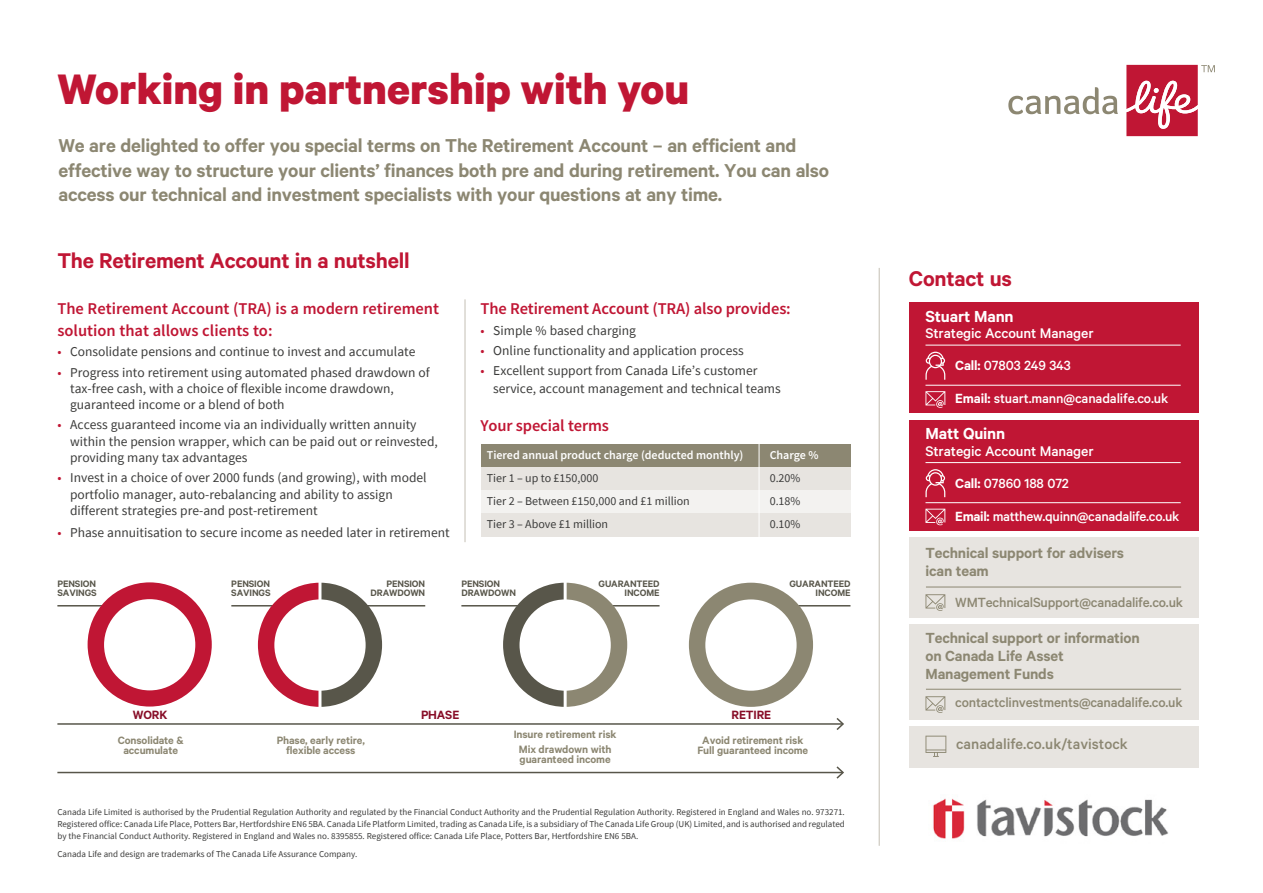
<style>
.page{position:relative;width:1263px;height:893px;background:#fff}
.page>*{position:absolute;margin:0;border:0;box-sizing:border-box;transform-origin:0 0}
.t1{font:700 48px "Calibre";color:#c01634}
.t2{font:600 24px "Calibre";letter-spacing:-.01em;color:#c01634}
.t3{font:600 21px/24.8px "Calibre";letter-spacing:-.01em;color:#8c8772}
.t4{font:600 18px "Calibre";letter-spacing:-.01em;color:#fff}
.t5{font:600 16.5px/21.6px "Source Sans Pro";color:#c01634}
.t6{font:600 16.5px/18px "Calibre";letter-spacing:-.01em;color:#8c8772}
.t7{font:500 16.5px "Calibre";color:#8c8772}
.t8{font:500 15.75px "Calibre";letter-spacing:-.01em;color:#fff}
.t9{font:500 15px "Calibre";letter-spacing:-.01em;color:#fff}
.t10{font:500 15px "Calibre";letter-spacing:-.015em;color:#8c8772}
.t11{font:13.5px/16.2px "Source Sans Pro";color:#3c3c3b}
.t12{font:600 13.5px "Calibre";letter-spacing:-.01em;color:#870d27}
.t13{font:600 12px/10.5px "Calibre";letter-spacing:-.01em;color:#8c8772;text-align:center}
.t14{font:12px/23px "Source Sans Pro";color:#3c3c3b}
.t15{font:600 12px "Source Sans Pro";color:#fff}
.t16{font:600 10.5px/9px "Calibre";letter-spacing:-.01em;color:#58564a}
.t17{font:9px/12px "Source Sans Pro";color:#3c3c3b;text-align:justify}
.s1{color:#c01634}
.s2{font-weight:600}
</style>
<div class="page">
<div style="left:909px;top:302px;width:289px;height:111px;background:#c01634"></div>
<hr style="left:925px;top:385px;width:256px;height:1px;background:#fff">
<hr style="left:925px;top:345px;width:256px;height:1px;background:#fff">
<img style="left:933px;top:798px;width:235px;height:41px">
<div style="left:480px;top:444px;width:370px;height:23px;background:#8c8772"></div>
<div style="left:480px;top:467px;width:370px;height:23px;background:#e7e4e0"></div>
<div style="left:480px;top:490px;width:370px;height:23px;background:#f3f2f0"></div>
<div style="left:480px;top:513px;width:370px;height:23px;background:#e7e4e0"></div>
<hr style="left:759px;top:442px;width:1px;height:100px;background:#fff">
<hr style="left:465px;top:299px;width:1px;height:243px;background:#c4bfb4">
<svg style="left:925px;top:352px;width:20px;height:28px"></svg>
<svg style="left:925px;top:391px;width:20px;height:17px"></svg>
<div style="left:909px;top:537px;width:289px;height:81px;background:#e7e4e0"></div>
<svg style="left:925px;top:594px;width:20px;height:17px"></svg>
<hr style="left:926px;top:587px;width:255px;height:1px;background:#8c8772">
<div style="left:909px;top:624px;width:289px;height:95px;background:#e7e4e0"></div>
<svg style="left:925px;top:696px;width:20px;height:17px"></svg>
<hr style="left:926px;top:689px;width:255px;height:1px;background:#8c8772">
<div style="left:909px;top:726px;width:289px;height:41px;background:#e7e4e0"></div>
<hr style="left:879px;top:268px;width:1px;height:578px;background:#c4bfb4">
<svg style="left:925px;top:736px;width:21px;height:21px"></svg>
<div style="left:909px;top:420px;width:289px;height:110px;background:#c01634"></div>
<hr style="left:925px;top:502px;width:256px;height:1px;background:#fff">
<hr style="left:925px;top:462px;width:256px;height:1px;background:#fff">
<svg style="left:925px;top:469px;width:20px;height:28px"></svg>
<svg style="left:925px;top:509px;width:20px;height:16px"></svg>
<svg style="left:1008px;top:87px;width:110px;height:27px"></svg>
<svg style="left:1126px;top:65px;width:89px;height:71px"></svg>
<hr style="left:762px;top:605px;width:88px;height:1px;background:#58564a">
<hr style="left:461px;top:605px;width:198px;height:1px;background:#58564a">
<hr style="left:231px;top:605px;width:194px;height:1px;background:#58564a">
<hr style="left:57px;top:605px;width:51px;height:1px;background:#58564a">
<div style="left:88px;top:582px;width:124px;height:124px;background:#c01634;border-radius:50%"></div>
<div style="left:104px;top:599px;width:91px;height:91px;background:#fff;border-radius:50%"></div>
<svg style="left:258px;top:583px;width:124px;height:124px"></svg>
<div style="left:274px;top:599px;width:92px;height:92px;background:#fff;border-radius:50%"></div>
<hr style="left:318px;top:579px;width:3px;height:133px;background:#fff">
<svg style="left:503px;top:583px;width:124px;height:124px"></svg>
<div style="left:519px;top:599px;width:92px;height:92px;background:#fff;border-radius:50%"></div>
<hr style="left:564px;top:579px;width:3px;height:133px;background:#fff">
<div style="left:689px;top:583px;width:124px;height:124px;background:#8c8772;border-radius:50%"></div>
<div style="left:705px;top:599px;width:92px;height:92px;background:#fff;border-radius:50%"></div>
<hr style="left:57px;top:723px;width:786px;height:2px;background:#58564a">
<svg style="left:835px;top:718px;width:9px;height:12px"></svg>
<hr style="left:57px;top:772px;width:786px;height:1px;background:#58564a">
<svg style="left:835px;top:766px;width:9px;height:13px"></svg>
<h1 class="t1" style="left:57px;top:60px;width:633px">Working in partnership with you</h1>
<p class="t3" style="left:58px;top:132px;width:772px">We are delighted to offer you special terms on The Retirement Account – an efficient and effective way to structure your clients’ finances both pre and during retirement. You can also access our technical and investment specialists with your questions at any time.</p>
<h2 class="t2" style="left:57px;top:246px;width:354px">The Retirement Account in a nutshell</h2>
<p class="t5" style="left:57px;top:298px;width:383px">The Retirement Account (TRA) is a modern retirement solution that allows clients to:</p>
<p class="t11" style="left:57px;top:343px;width:359px"><span class="s1">•</span> Consolidate pensions and continue to invest and accumulate</p>
<p class="t11" style="left:70px;top:364px;width:361px;text-indent:-13px"><span class="s1">•</span> Progress into retirement using automated phased drawdown of tax-free cash, with a choice of flexible income drawdown, guaranteed income or a blend of both</p>
<p class="t11" style="left:70px;top:417px;width:369px;text-indent:-13px"><span class="s1">•</span> Access guaranteed income via an individually written annuity within the pension wrapper, which can be paid out or reinvested, providing many tax advantages</p>
<p class="t11" style="left:70px;top:470px;width:358px;text-indent:-13px"><span class="s1">•</span> Invest in a choice of over 2000 funds (and growing), with model portfolio manager, auto-rebalancing and ability to assign different strategies pre-and post-retirement</p>
<p class="t11" style="left:57px;top:524px;width:394px"><span class="s1">•</span> Phase annuitisation to secure income as needed later in retirement</p>
<p class="t5" style="left:480px;top:298px;width:312px">The Retirement Account (TRA) also provides:</p>
<p class="t11" style="left:480px;top:322px;width:157px"><span class="s1">•</span> Simple % based charging</p>
<p class="t11" style="left:480px;top:342px;width:265px"><span class="s1">•</span> Online functionality and application process</p>
<p class="t11" style="left:493px;top:362px;width:289px;line-height:18px;text-indent:-13px"><span class="s1">•</span> Excellent support from Canada Life’s customer service, account management and technical teams</p>
<p class="t5" style="left:480px;top:415px;width:130px">Your special terms</p>
<p class="t15" style="left:487px;top:448px;width:258px">Tiered annual product charge (deducted monthly)</p>
<p class="t14" style="left:487px;top:467px;width:204px">Tier 1 – up to £150,000<br>Tier 2 – Between £150,000 and £1 million<br>Tier 3 – Above £1 million</p>
<p class="t15" style="left:770px;top:448px;width:50px">Charge %</p>
<p class="t14" style="left:770px;top:467px;width:32px;text-align:justify">0.20% 0.18% 0.10%</p>
<p class="t16" style="left:57px;top:579px;width:41px">PENSION<br>SAVINGS</p>
<p class="t16" style="left:231px;top:579px;width:41px">PENSION<br>SAVINGS</p>
<p class="t16" style="left:371px;top:579px;width:56px;text-align:right">PENSION<br>DRAWDOWN</p>
<p class="t16" style="left:461px;top:579px;width:56px">PENSION<br>DRAWDOWN</p>
<p class="t16" style="left:599px;top:579px;width:62px;text-align:right">GUARANTEED<br>INCOME</p>
<p class="t16" style="left:789px;top:579px;width:62px;text-align:right">GUARANTEED<br>INCOME</p>
<p class="t12" style="left:133px;top:707px;width:36px">WORK</p>
<p class="t12" style="left:421px;top:707px;width:40px">PHASE</p>
<p class="t12" style="left:732px;top:707px;width:41px">RETIRE</p>
<p class="t13" style="left:118px;top:735px;width:68px">Consolidate &amp; accumulate</p>
<p class="t13" style="left:277px;top:735px;width:90px">Phase, early retire, flexible access</p>
<p class="t13" style="left:514px;top:726px;width:104px;line-height:14.7px">Insure retirement risk<br>Mix drawdown with</p>
<p class="t13" style="left:520px;top:754px;width:92px">guaranteed income</p>
<p class="t13" style="left:697px;top:735px;width:112px">Avoid retirement risk<br>Full guaranteed income</p>
<p class="t17" style="left:57px;top:806px;width:789px">Canada Life Limited is authorised by the Prudential Regulation Authority and regulated by the Financial Conduct Authority and the Prudential Regulation Authority. Registered in England and Wales no. 973271.<br>Registered office: Canada Life Place, Potters Bar, Hertfordshire EN6 5BA. Canada Life Platform Limited, trading as Canada Life, is a subsidiary of The Canada Life Group (UK) Limited, and is authorised and regulated by the Financial Conduct Authority. Registered in England and Wales no. 8395855. Registered office: Canada Life Place, Potters Bar, Hertfordshire EN6 5BA.</p>
<p class="t17" style="left:57px;top:848px;width:302px">Canada Life and design are trademarks of The Canada Life Assurance Company.</p>
<h2 class="t2" style="left:909px;top:264px;width:105px">Contact us</h2>
<h3 class="t4" style="left:925px;top:305px;width:90px">Stuart Mann</h3>
<p class="t8" style="left:925px;top:324px;width:170px">Strategic Account Manager</p>
<p class="t9" style="left:955px;top:357px;width:117px"><span class="s2">Call:</span> 07803 249 343</p>
<p class="t9" style="left:955px;top:390px;width:215px"><span class="s2">Email:</span> stuart.mann@canadalife.co.uk</p>
<h3 class="t4" style="left:925px;top:423px;width:81px">Matt Quinn</h3>
<p class="t8" style="left:925px;top:441px;width:170px">Strategic Account Manager</p>
<p class="t9" style="left:955px;top:474px;width:115px"><span class="s2">Call:</span> 07860 188 072</p>
<p class="t9" style="left:955px;top:507px;width:226px"><span class="s2">Email:</span> matthew.quinn@canadalife.co.uk</p>
<p class="t6" style="left:925px;top:543px;width:200px">Technical support for advisers ican team</p>
<p class="t10" style="left:955px;top:593px;width:229px">WMTechnicalSupport@canadalife.co.uk</p>
<p class="t6" style="left:925px;top:628px;width:216px">Technical support or information on Canada Life Asset<br>Management Funds</p>
<p class="t10" style="left:955px;top:693px;width:229px">contactclinvestments@canadalife.co.uk</p>
<p class="t7" style="left:956px;top:734px;width:173px">canadalife.co.uk/tavistock</p>
</div>
